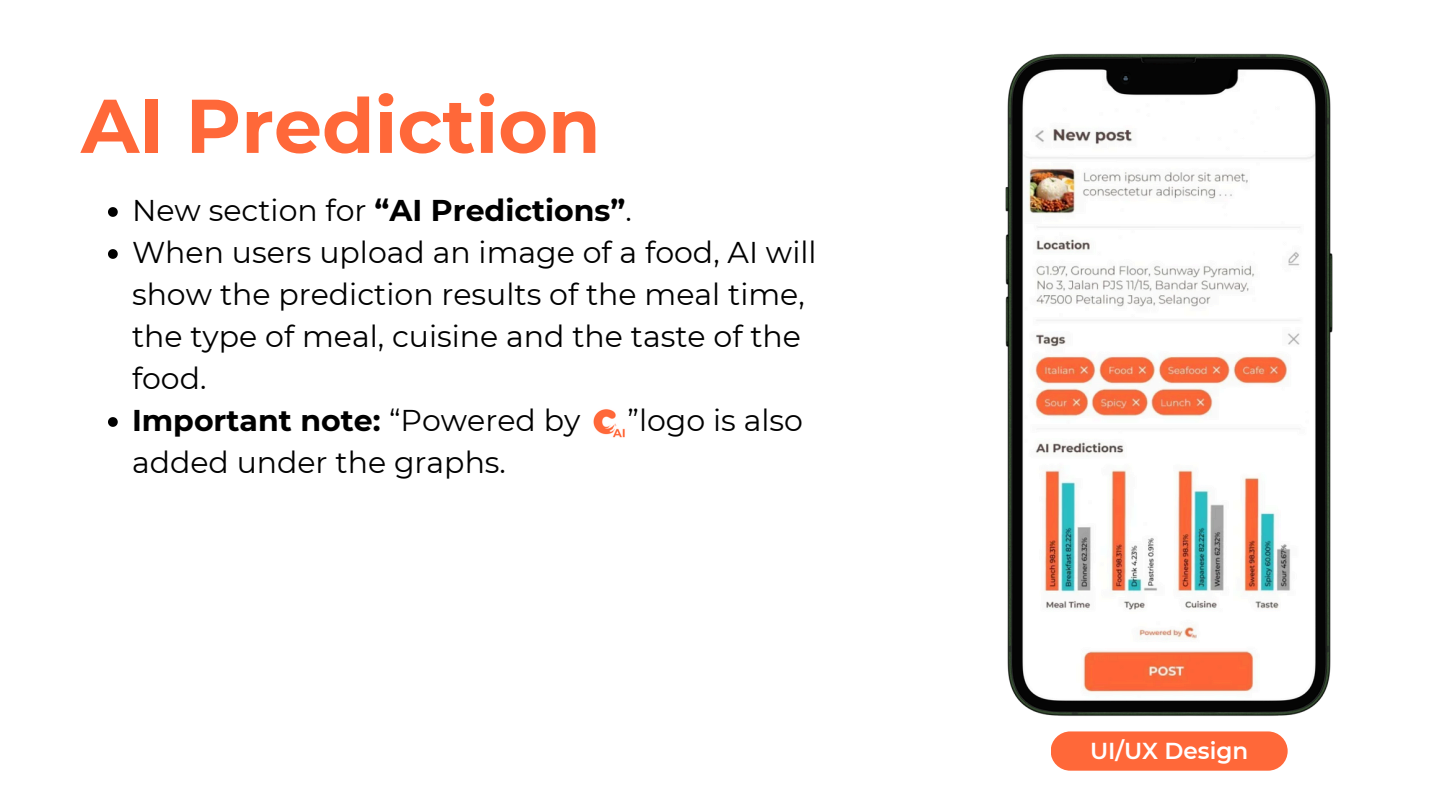
<style>
.page{position:relative;width:1440px;height:810px;background:#fff}
.page>*{position:absolute;margin:0;border:0;box-sizing:border-box;transform-origin:0 0}
.t1{font:700 76px "Montserrat";color:#ff6839}
.t2{font:30px/42px "Montserrat";color:#000}
.t3{font:700 30px "Montserrat";color:#000}
.t4{font:600 23px "Montserrat";color:#fff}
.s1{font-weight:400}
</style>
<div class="page">
<div style="left:1051px;top:731px;width:237px;height:40px;background:#ff6839;border-radius:20px"></div>
<img style="left:593px;top:409px;width:32px;height:29px">
<svg style="left:108px;top:207px;width:10px;height:10px"></svg>
<svg style="left:108px;top:249px;width:10px;height:10px"></svg>
<svg style="left:108px;top:417px;width:10px;height:10px"></svg>
<img style="left:1005px;top:53px;width:328px;height:663px">
<p class="t1" style="left:81px;top:79px;width:521px">AI Prediction</p>
<p class="t3" style="left:132px;top:192px;width:501px"><span class="s1">New section for</span> “AI Predictions”<span class="s1">.</span></p>
<p class="t2" style="left:132px;top:232px;width:686px">When users upload an image of a food, AI will show the prediction results of the meal time, the type of meal, cuisine and the taste of the food.</p>
<p class="t3" style="left:132px;top:402px;width:450px">Important note: <span class="s1">“Powered by</span></p>
<p class="t2" style="left:628px;top:400px;width:177px">”logo is also</p>
<p class="t2" style="left:132px;top:442px;width:376px">added under the graphs.</p>
<h1 class="t4" style="left:1090px;top:737px;width:160px">UI/UX Design</h1>
</div>
